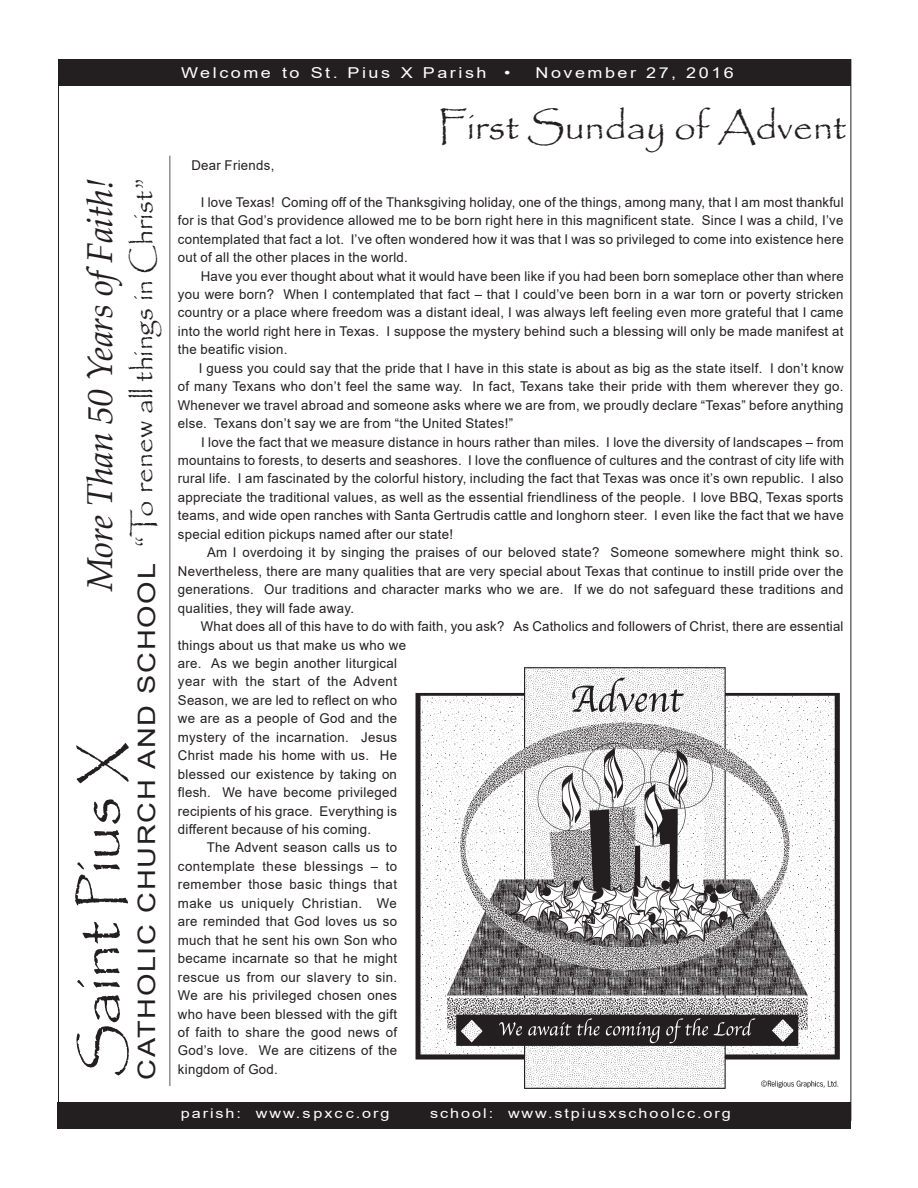
<style>
.page{position:relative;width:918px;height:1188px;background:#fff}
.page>*{position:absolute;margin:0;border:0;box-sizing:border-box;transform-origin:0 0}
.Headline{font:67.5px "Papyrus";letter-spacing:-.015em;color:#231f20}
.Headline-2{font:54px "Papyrus";color:#231f20}
.t1{font:38.85px "Papyrus";color:#231f20}
.Headline-3{font:italic 36px "Palatino Linotype";letter-spacing:-.015em;color:#231f20}
.t2{font:29.1px "Papyrus";color:#231f20}
.Headline-4{font:24px "Arial";letter-spacing:.06em;color:#231f20;scale:1.2 1}
.Headline-5{font:15px "Arial";letter-spacing:.14em;color:#fff;scale:1.2 1}
.Bulletin_text{font:13.5px/18.5px "Arial";letter-spacing:.02em;color:#231f20;text-align:justify}
.Headline-6{font:13.5px "Arial";letter-spacing:.12em;color:#fff;scale:1.2 1}
.s1{font-size:54px}
</style>
<div class="page">
<div style="left:57px;top:1102px;width:793px;height:26px;background:#231f20"></div>
<hr style="left:170px;top:156px;width:1px;height:930px;background:#57585a">
<div style="left:58px;top:60px;width:793px;height:26px;background:#231f20"></div>
<img style="left:415px;top:667px;width:425px;height:422px">
<p class="Headline-3" style="left:74px;top:591px;width:415px;rotate:-90deg">More Than 50 Years ofFaith!</p>
<p class="t2" style="left:126px;top:547px;width:371px;rotate:-90deg">“To renew all things in Christ”</p>
<p class="Headline-4" style="left:130px;top:1080px;width:432px;rotate:-90deg">CATHOLIC CHURCH AND SCHOOL</p>
<p class="Headline" style="left:57px;top:1025px;width:284px;rotate:-90deg">aint <span class="s1">P</span>ius <span class="s1">X</span></p>
<p class="Headline-2" style="left:69px;top:1077px;width:54px;rotate:-90deg">S</p>
<p class="Headline-5" style="left:181px;top:63px;width:276px">Welcome to St. Pius X Parish •</p>
<p class="Headline-5" style="left:535px;top:63px;width:167px">November 27, 2016</p>
<p class="t1" style="left:438px;top:102px;width:410px">First Sunday of Advent</p>
<p class="Bulletin_text" style="left:191px;top:156px;width:85px">Dear Friends,</p>
<p class="Bulletin_text" style="left:178px;top:193px;width:667px;text-indent:23px">I love Texas! Coming off of the Thanksgiving holiday, one of the things, among many, that I am most thankful for is that God’s providence allowed me to be born right here in this magnificent state. Since I was a child, I’ve contemplated that fact a lot. I’ve often wondered how it was that I was so privileged to come into existence here out of all the other places in the world.</p>
<p class="Bulletin_text" style="left:178px;top:266px;width:667px;text-indent:23px">Have you ever thought about what it would have been like if you had been born someplace other than where you were born? When I contemplated that fact – that I could’ve been born in a war torn or poverty stricken country or a place where freedom was a distant ideal, I was always left feeling even more grateful that I came into the world right here in Texas. I suppose the mystery behind such a blessing will only be made manifest at the beatific vision.</p>
<p class="Bulletin_text" style="left:178px;top:359px;width:667px;text-indent:21px">I guess you could say that the pride that I have in this state is about as big as the state itself. I don’t know of many Texans who don’t feel the same way. In fact, Texans take their pride with them wherever they go.<br>Whenever we travel abroad and someone asks where we are from, we proudly declare “Texas” before anything else. Texans don’t say we are from “the United States!”</p>
<p class="Bulletin_text" style="left:178px;top:433px;width:668px;text-indent:23px">I love the fact that we measure distance in hours rather than miles. I love the diversity of landscapes – from mountains to forests, to deserts and seashores. I love the confluence of cultures and the contrast of city life with rural life. I am fascinated by the colorful history, including the fact that Texas was once it’s own republic. I also appreciate the traditional values, as well as the essential friendliness of the people. I love BBQ, Texas sports teams, and wide open ranches with Santa Gertrudis cattle and longhorn steer. I even like the fact that we have special edition pickups named after our state!</p>
<p class="Bulletin_text" style="left:178px;top:543px;width:667px;text-indent:29px">Am I overdoing it by singing the praises of our beloved state? Someone somewhere might think so.<br>Nevertheless, there are many qualities that are very special about Texas that continue to instill pride over the generations. Our traditions and character marks who we are. If we do not safeguard these traditions and qualities, they will fade away.</p>
<p class="Bulletin_text" style="left:178px;top:617px;width:667px;text-align:left;text-indent:23px">What does all of this have to do with faith, you ask? As Catholics and followers of Christ, there are essential things about us that make us who we<br>are. As we begin another liturgical<br>year with the start of the Advent<br>Season, we are led to reflect on who<br>we are as a people of God and the<br>mystery of the incarnation. Jesus<br>Christ made his home with us. He<br>blessed our existence by taking on<br>flesh. We have become privileged<br>recipients of his grace. Everything is<br>different because of his coming.</p>
<p class="Bulletin_text" style="left:178px;top:838px;width:221px;text-indent:29px">The Advent season calls us to contemplate these blessings – to remember those basic things that make us uniquely Christian. We are reminded that God loves us so much that he sent his own Son who became incarnate so that he might rescue us from our slavery to sin.<br>We are his privileged chosen ones who have been blessed with the gift of faith to share the good news of God’s love. We are citizens of the kingdom of God.</p>
<p class="Headline-6" style="left:181px;top:1104px;width:175px">parish: www.spxcc.org</p>
<p class="Headline-6" style="left:430px;top:1104px;width:252px">school: www.stpiusxschoolcc.org</p>
</div>
